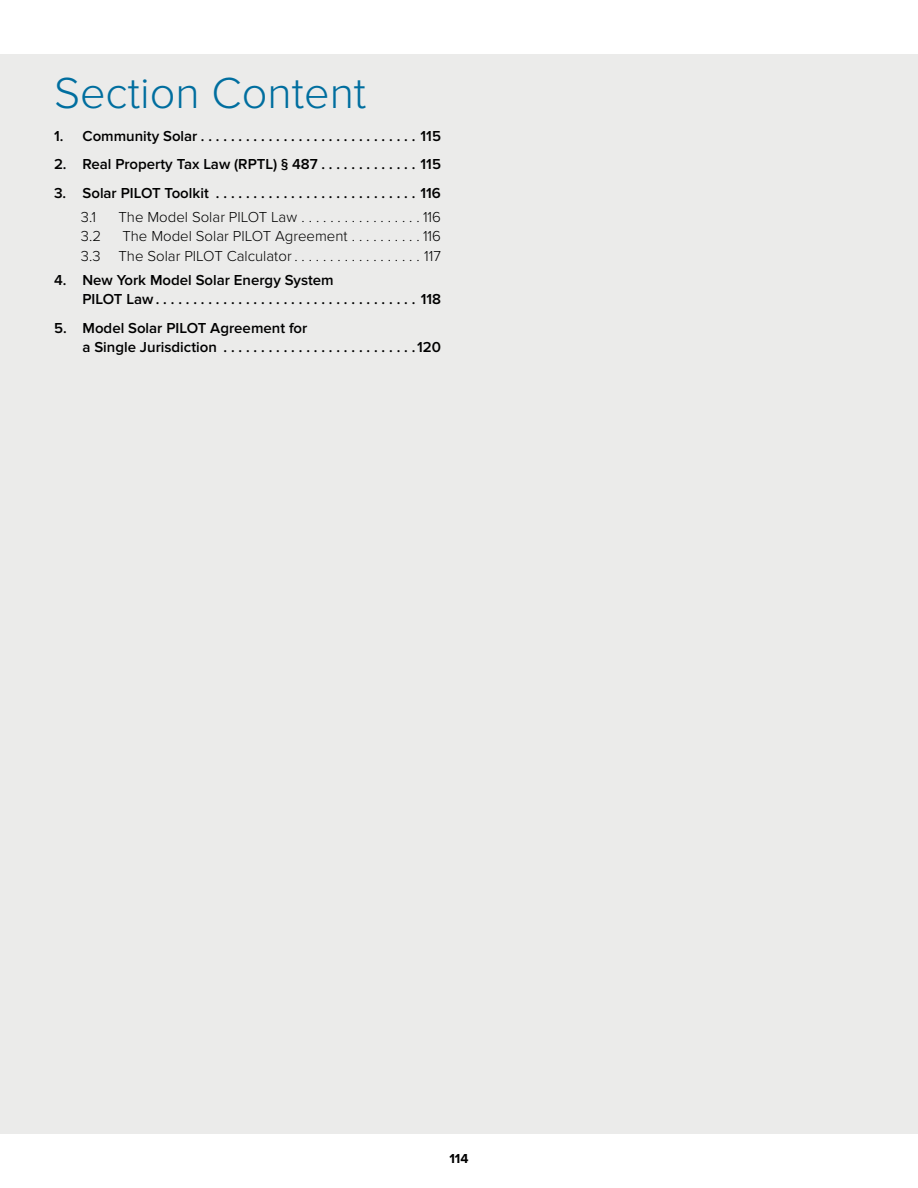
<style>
.page{position:relative;width:918px;height:1188px;background:#fff}
.page>*{position:absolute;margin:0;border:0;box-sizing:border-box;transform-origin:0 0}
.t1{font:300 45px "Proxima Nova";color:#006e9f}
.t2{font:600 15px/19.5px "Proxima Nova";color:#000}
.t3{font:300 15px/19.5px "Proxima Nova";color:#000;text-align:right}
.t4{font:700 13.5px "Proxima Nova";color:#000}
</style>
<div class="page">
<div style="left:0;top:54px;width:918px;height:1080px;background:#ebebea"></div>
<h1 class="t1" style="left:54px;top:67px;width:314px">Section Content</h1>
<p class="t2" style="left:54px;top:126px;width:389px">1. Community Solar.............................115</p>
<p class="t2" style="left:54px;top:155px;width:389px">2. Real Property Tax Law (RPTL) § 487 . . . . . . . . . . . . . 115</p>
<p class="t2" style="left:54px;top:183px;width:388px">3. Solar PILOT Toolkit ...........................116</p>
<p class="t3" style="left:81px;top:207px;width:17px">3.1</p>
<p class="t3" style="left:118px;top:207px;width:324px">The Model Solar PILOT Law . . . . . . . . . . . . . . . . . 116</p>
<p class="t3" style="left:81px;top:226px;width:22px">3.2</p>
<p class="t3" style="left:81px;top:226px;width:362px">The Model Solar PILOT Agreement . . . . . . . . . . 116<br>3.3 The Solar PILOT Calculator . . . . . . . . . . . . . . . . . . 117</p>
<p class="t2" style="left:82px;top:270px;width:360px;text-indent:-28px">4. New York Model Solar Energy System<br>PILOT Law................................... 118</p>
<p class="t2" style="left:82px;top:318px;width:360px;text-indent:-28px">5. Model Solar PILOT Agreement for<br>a Single Jurisdiction ..........................120</p>
<p class="t4" style="left:449px;top:1150px;width:21px">114</p>
</div>
